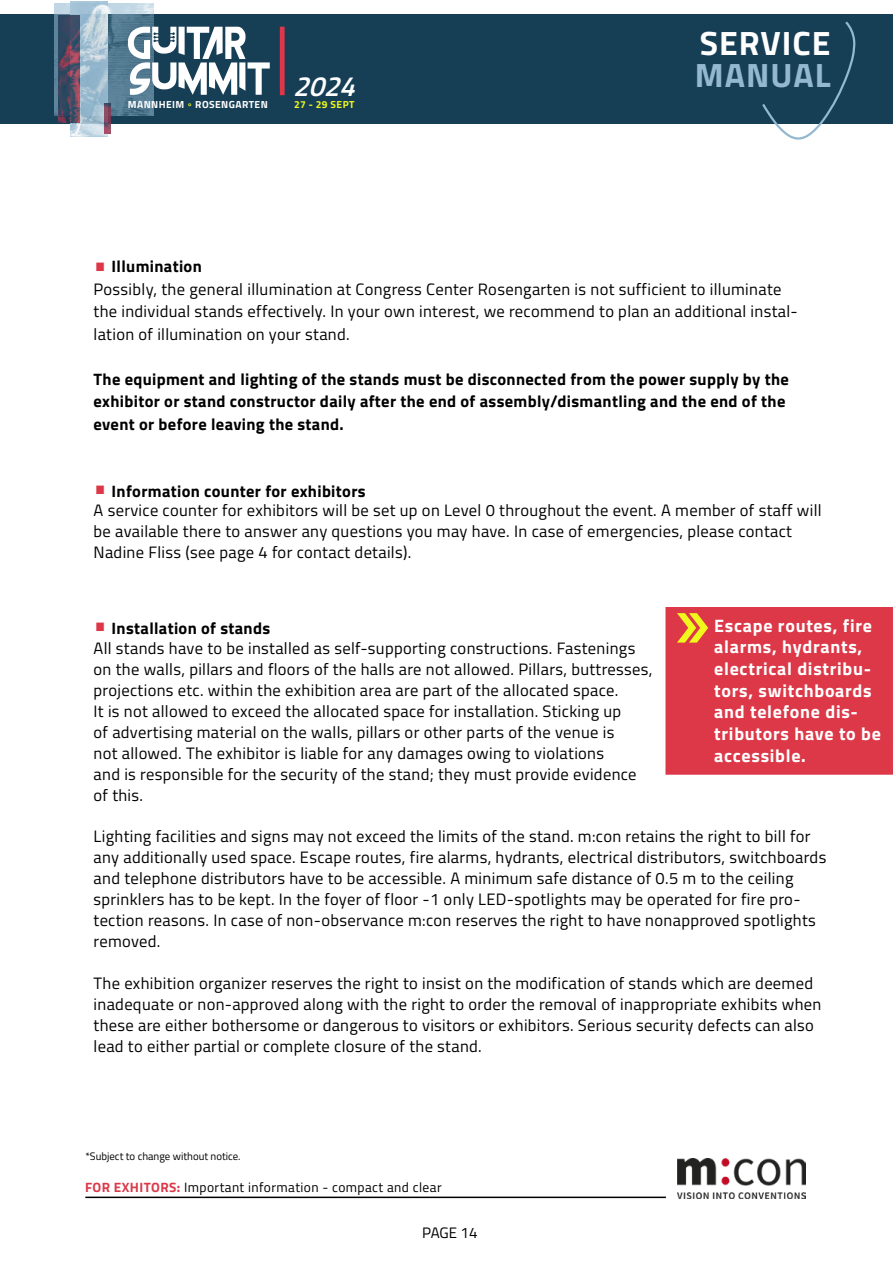
<style>
.page{position:relative;width:893px;height:1263px;background:#fff}
.page>*{position:absolute;margin:0;border:0;box-sizing:border-box;transform-origin:0 0}
.t1{font:700 33.75px "Titillium Web";letter-spacing:.03em;color:#fff}
.t2{font:700 33.75px "Titillium Web";letter-spacing:.03em;color:#93b8cf}
.t3{font:italic 600 27.9px "Titillium Web";color:#fff}
.t4{font:700 18px/21.8px "Titillium Web";letter-spacing:.04em;color:#fff}
.t5{font:16.5px/21px "Titillium Web";letter-spacing:.02em;color:#000}
.t6{font:700 16.5px/22.5px "Titillium Web";letter-spacing:.02em;color:#000}
.t7{font:15.15px "Titillium Web";letter-spacing:-.005em;color:#000}
.t8{font:13.5px "Titillium Web";letter-spacing:.03em;color:#000}
.t9{font:10.8px "Titillium Web";color:#000}
.t10{font:700 10.2px "Titillium Web";letter-spacing:.04em;color:#fff}
.t11{font:700 10.2px "Titillium Web";letter-spacing:.04em;color:#f0f71c}
.s1{font-weight:700;font-size:30px;color:#dc3848}
.s2{font-weight:700}
.s3{font-weight:700;color:#dc3848}
</style>
<div class="page">
<div style="left:0;top:14px;width:893px;height:109px;background:#163f56"></div>
<img style="left:55px;top:4px;width:98px;height:111px">
<img style="left:71px;top:1px;width:37px;height:135px">
<img style="left:105px;top:103px;width:6px;height:30px">
<img style="left:58px;top:16px;width:21px;height:107px">
<svg style="left:128px;top:27px;width:142px;height:68px"></svg>
<div style="left:280px;top:27px;width:5px;height:68px;background:#dc3848"></div>
<svg style="left:760px;top:21px;width:96px;height:119px"></svg>
<img style="left:678px;top:1158px;width:127px;height:40px">
<hr style="left:85px;top:1196px;width:581px;height:2px;background:#000">
<div style="left:668px;top:609px;width:223px;height:163px;background:#dc3848"></div>
<div style="left:665px;top:607px;width:228px;height:168px;border:5px solid #dc3848"></div>
<svg style="left:677px;top:613px;width:31px;height:30px"></svg>
<p class="t10" style="left:128px;top:96px;width:141px">MANNHEIM <sub>°</sub> ROSENGARTEN</p>
<h2 class="t3" style="left:293px;top:65px;width:73px">2024</h2>
<p class="t11" style="left:294px;top:96px;width:62px">27 - 29 SEPT</p>
<h1 class="t1" style="left:700px;top:18px;width:132px">SERVICE</h1>
<h1 class="t2" style="left:695px;top:50px;width:137px">MANUAL</h1>
<p class="t5" style="left:94px;top:254px;width:706px;line-height:22.5px"><span class="s1">•</span> <span class="s2">Illumination<br></span>Possibly, the general illumination at Congress Center Rosengarten is not sufficient to illuminate the individual stands effectively. In your own interest, we recommend to plan an additional instal&shy;lation of illumination on your stand.</p>
<p class="t6" style="left:94px;top:367px;width:697px">The equipment and lighting of the stands must be disconnected from the power supply by the exhibitor or stand constructor daily after the end of assembly/dismantling and the end of the event or before leaving the stand.</p>
<p class="t5" style="left:94px;top:480px;width:730px;line-height:19.5px"><span class="s1">•</span> <span class="s2">Information counter for exhibitors<br></span>A service counter for exhibitors will be set up on Level 0 throughout the event. A member of staff will</p>
<p class="t5" style="left:94px;top:520px;width:700px">be available there to answer any questions you may have. In case of emergencies, please contact<br>Nadine Fliss (see page 4 for contact details).</p>
<p class="t5" style="left:94px;top:618px;width:543px;line-height:19.5px"><span class="s1">•</span> <span class="s2">Installation of stands<br></span>All stands have to be installed as self-supporting constructions. Fastenings</p>
<p class="t5" style="left:94px;top:657px;width:560px">on the walls, pillars and floors of the halls are not allowed. Pillars, buttresses, projections etc. within the exhibition area are part of the allocated space.<br>It is not allowed to exceed the allocated space for installation. Sticking up<br>of advertising material on the walls, pillars or other parts of the venue is<br>not allowed. The exhibitor is liable for any damages owing to violations<br>and is responsible for the security of the stand; they must provide evidence of this.</p>
<p class="t4" style="left:714px;top:613px;width:168px">Escape routes, fire alarms, hydrants, electrical distribu&shy;tors, switchboards and telefone dis&shy;tributors have to be accessible.</p>
<p class="t5" style="left:94px;top:825px;width:734px">Lighting facilities and signs may not exceed the limits of the stand. m:con retains the right to bill for any additionally used space. Escape routes, fire alarms, hydrants, electrical distributors, switchboards and telephone distributors have to be accessible. A minimum safe distance of 0.5 m to the ceiling sprinklers has to be kept. In the foyer of floor -1 only LED-spotlights may be operated for fire pro&shy;tection reasons. In case of non-observance m:con reserves the right to have nonapproved spotlights removed.</p>
<p class="t5" style="left:94px;top:972px;width:729px">The exhibition organizer reserves the right to insist on the modification of stands which are deemed inadequate or non-approved along with the right to order the removal of inappropriate exhibits when these are either bothersome or dangerous to visitors or exhibitors. Serious security defects can also lead to either partial or complete closure of the stand.</p>
<p class="t9" style="left:85px;top:1149px;width:157px">*Subject to change without notice.</p>
<p class="t8" style="left:85px;top:1177px;width:358px"><span class="s3">FOR EXHITORS:</span> Important information - compact and clear</p>
<p class="t7" style="left:422px;top:1221px;width:57px">PAGE 14</p>
</div>
